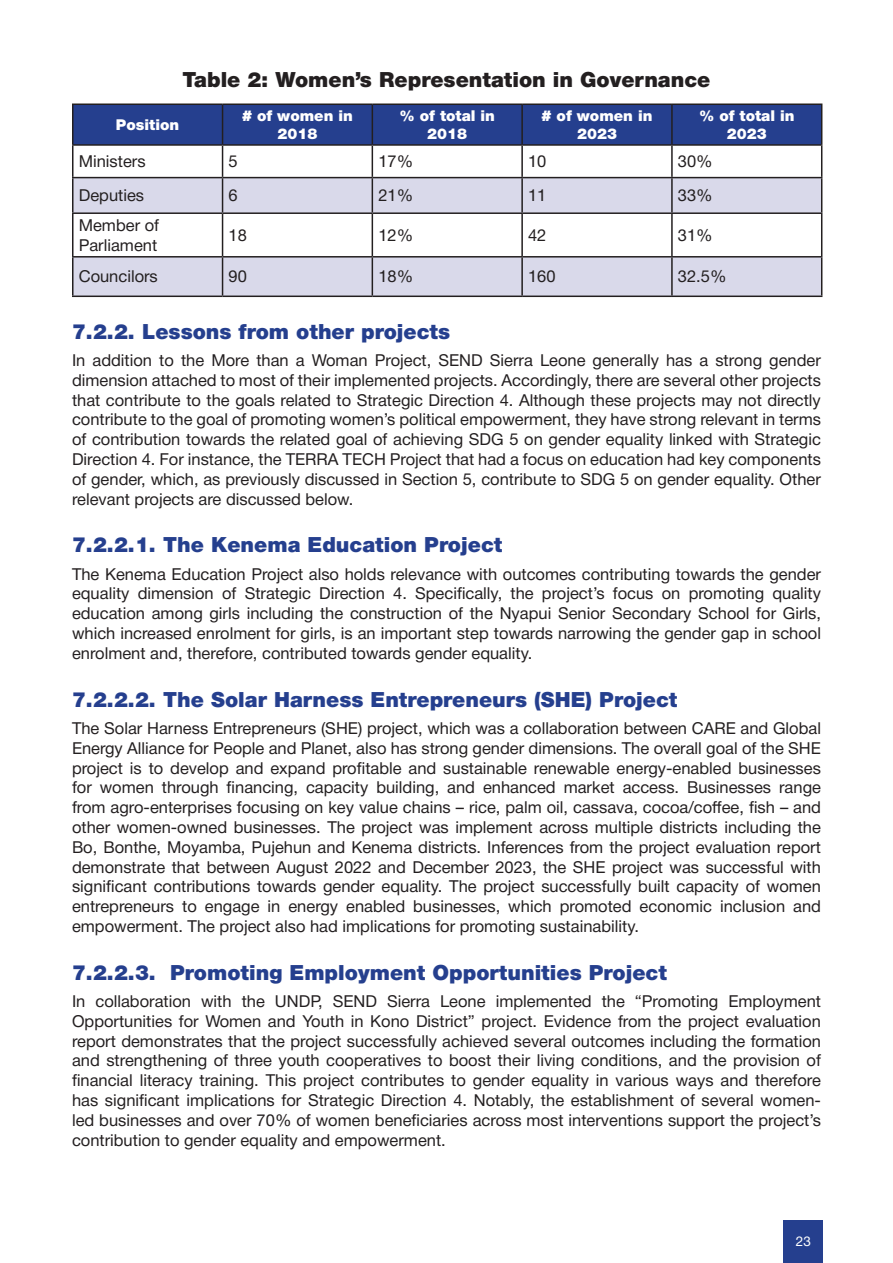
<style>
.page{position:relative;width:893px;height:1263px;background:#fff}
.page>*{position:absolute;margin:0;border:0;box-sizing:border-box;transform-origin:0 0}
.SM_Inlay_Headings{font:900 21px "Helvetica Neue";color:#253f8e}
.Sub_Headings{font:900 21px "Helvetica Neue";color:#231f20}
.Body_Copy{font:16.5px/19.8px "Helvetica Neue";color:#231f20;text-align:justify}
.Body_Copy-2{font:900 15px/18px "Helvetica Neue";color:#fff;text-align:center}
.t1{font:13.5px "Helvetica Neue";color:#fff}
</style>
<div class="page">
<div style="left:784px;top:1220px;width:39px;height:43px;background:#253f8e"></div>
<div style="left:74px;top:105px;width:747px;height:39px;background:#253f8e"></div>
<svg style="left:74px;top:178px;width:747px;height:118px;fill:#d9d9ea"></svg>
<hr style="left:72px;top:103px;width:151px;height:2px;background:#231f20">
<hr style="left:72px;top:105px;width:2px;height:39px;background:#231f20">
<hr style="left:223px;top:103px;width:149px;height:2px;background:#231f20">
<hr style="left:222px;top:105px;width:1px;height:39px;background:#231f20">
<hr style="left:372px;top:103px;width:150px;height:2px;background:#231f20">
<hr style="left:372px;top:105px;width:1px;height:39px;background:#231f20">
<hr style="left:522px;top:103px;width:150px;height:2px;background:#231f20">
<hr style="left:521px;top:105px;width:2px;height:39px;background:#231f20">
<hr style="left:672px;top:103px;width:150px;height:2px;background:#231f20">
<hr style="left:671px;top:105px;width:2px;height:39px;background:#231f20">
<hr style="left:821px;top:105px;width:1px;height:39px;background:#231f20">
<hr style="left:72px;top:144px;width:151px;height:2px;background:#231f20">
<hr style="left:72px;top:146px;width:2px;height:31px;background:#231f20">
<hr style="left:223px;top:144px;width:149px;height:2px;background:#231f20">
<hr style="left:222px;top:146px;width:1px;height:31px;background:#231f20">
<hr style="left:372px;top:144px;width:150px;height:2px;background:#231f20">
<hr style="left:372px;top:146px;width:1px;height:31px;background:#231f20">
<hr style="left:522px;top:144px;width:150px;height:2px;background:#231f20">
<hr style="left:521px;top:146px;width:2px;height:31px;background:#231f20">
<hr style="left:672px;top:144px;width:150px;height:2px;background:#231f20">
<hr style="left:671px;top:146px;width:2px;height:31px;background:#231f20">
<hr style="left:821px;top:146px;width:1px;height:31px;background:#231f20">
<hr style="left:72px;top:177px;width:151px;height:1px;background:#231f20">
<hr style="left:72px;top:178px;width:2px;height:34px;background:#231f20">
<hr style="left:223px;top:177px;width:149px;height:1px;background:#231f20">
<hr style="left:222px;top:178px;width:1px;height:34px;background:#231f20">
<hr style="left:372px;top:177px;width:150px;height:1px;background:#231f20">
<hr style="left:372px;top:178px;width:1px;height:34px;background:#231f20">
<hr style="left:522px;top:177px;width:150px;height:1px;background:#231f20">
<hr style="left:521px;top:178px;width:2px;height:34px;background:#231f20">
<hr style="left:672px;top:177px;width:150px;height:1px;background:#231f20">
<hr style="left:671px;top:178px;width:2px;height:34px;background:#231f20">
<hr style="left:821px;top:178px;width:1px;height:34px;background:#231f20">
<hr style="left:72px;top:212px;width:151px;height:2px;background:#231f20">
<hr style="left:72px;top:214px;width:2px;height:42px;background:#231f20">
<hr style="left:223px;top:212px;width:149px;height:2px;background:#231f20">
<hr style="left:222px;top:214px;width:1px;height:42px;background:#231f20">
<hr style="left:372px;top:212px;width:150px;height:2px;background:#231f20">
<hr style="left:372px;top:214px;width:1px;height:42px;background:#231f20">
<hr style="left:522px;top:212px;width:150px;height:2px;background:#231f20">
<hr style="left:521px;top:214px;width:2px;height:42px;background:#231f20">
<hr style="left:672px;top:212px;width:150px;height:2px;background:#231f20">
<hr style="left:671px;top:214px;width:2px;height:42px;background:#231f20">
<hr style="left:821px;top:214px;width:1px;height:42px;background:#231f20">
<hr style="left:72px;top:256px;width:151px;height:2px;background:#231f20">
<hr style="left:72px;top:258px;width:2px;height:38px;background:#231f20">
<hr style="left:223px;top:256px;width:149px;height:2px;background:#231f20">
<hr style="left:222px;top:258px;width:1px;height:38px;background:#231f20">
<hr style="left:372px;top:256px;width:150px;height:2px;background:#231f20">
<hr style="left:372px;top:258px;width:1px;height:38px;background:#231f20">
<hr style="left:522px;top:256px;width:150px;height:2px;background:#231f20">
<hr style="left:521px;top:258px;width:2px;height:38px;background:#231f20">
<hr style="left:672px;top:256px;width:150px;height:2px;background:#231f20">
<hr style="left:671px;top:258px;width:2px;height:38px;background:#231f20">
<hr style="left:821px;top:258px;width:1px;height:38px;background:#231f20">
<hr style="left:72px;top:296px;width:151px;height:1px;background:#231f20">
<hr style="left:223px;top:296px;width:149px;height:1px;background:#231f20">
<hr style="left:372px;top:296px;width:150px;height:1px;background:#231f20">
<hr style="left:522px;top:296px;width:150px;height:1px;background:#231f20">
<hr style="left:672px;top:296px;width:150px;height:1px;background:#231f20">
<p class="Sub_Headings" style="left:183px;top:63px;width:529px">Table 2: Women’s Representation in Governance</p>
<p class="Body_Copy-2" style="left:116px;top:116px;width:65px">Position</p>
<p class="Body_Copy-2" style="left:242px;top:107px;width:112px"># of women in<br>2018</p>
<p class="Body_Copy-2" style="left:399px;top:107px;width:97px">% of total in<br>2018</p>
<p class="Body_Copy-2" style="left:542px;top:107px;width:112px"># of women in<br>2023</p>
<p class="Body_Copy-2" style="left:699px;top:107px;width:97px">% of total in<br>2023</p>
<p class="Body_Copy" style="left:79px;top:152px;width:68px">Ministers</p>
<p class="Body_Copy" style="left:229px;top:152px;width:11px">5</p>
<p class="Body_Copy" style="left:378px;top:152px;width:36px">17%</p>
<p class="Body_Copy" style="left:528px;top:152px;width:20px">10</p>
<p class="Body_Copy" style="left:678px;top:152px;width:36px">30%</p>
<p class="Body_Copy" style="left:79px;top:186px;width:67px">Deputies</p>
<p class="Body_Copy" style="left:229px;top:186px;width:11px">6</p>
<p class="Body_Copy" style="left:378px;top:186px;width:36px">21%</p>
<p class="Body_Copy" style="left:528px;top:186px;width:20px">11</p>
<p class="Body_Copy" style="left:678px;top:186px;width:36px">33%</p>
<p class="Body_Copy" style="left:79px;top:216px;width:82px">Member of<br>Parliament</p>
<p class="Body_Copy" style="left:229px;top:226px;width:20px">18</p>
<p class="Body_Copy" style="left:378px;top:226px;width:36px">12%</p>
<p class="Body_Copy" style="left:528px;top:226px;width:20px">42</p>
<p class="Body_Copy" style="left:678px;top:226px;width:36px">31%</p>
<p class="Body_Copy" style="left:79px;top:268px;width:81px">Councilors</p>
<p class="Body_Copy" style="left:229px;top:268px;width:20px">90</p>
<p class="Body_Copy" style="left:378px;top:268px;width:36px">18%</p>
<p class="Body_Copy" style="left:528px;top:268px;width:29px">160</p>
<p class="Body_Copy" style="left:678px;top:268px;width:50px">32.5%</p>
<p class="SM_Inlay_Headings" style="left:72px;top:315px;width:380px">7.2.2. Lessons from other projects</p>
<p class="Body_Copy" style="left:72px;top:351px;width:750px">In addition to the More than a Woman Project, SEND Sierra Leone generally has a strong gender dimension attached to most of their implemented projects. Accordingly, there are several other projects that contribute to the goals related to Strategic Direction 4. Although these projects may not directly contribute to the goal of promoting women’s political empowerment, they have strong relevant in terms of contribution towards the related goal of achieving SDG 5 on gender equality linked with Strategic Direction 4. For instance, the TERRA TECH Project that had a focus on education had key components of gender, which, as previously discussed in Section 5, contribute to SDG 5 on gender equality. Other relevant projects are discussed below.</p>
<p class="SM_Inlay_Headings" style="left:72px;top:528px;width:432px">7.2.2.1. The Kenema Education Project</p>
<p class="Body_Copy" style="left:72px;top:565px;width:750px">The Kenema Education Project also holds relevance with outcomes contributing towards the gender equality dimension of Strategic Direction 4. Specifically, the project’s focus on promoting quality education among girls including the construction of the Nyapui Senior Secondary School for Girls, which increased enrolment for girls, is an important step towards narrowing the gender gap in school enrolment and, therefore, contributed towards gender equality.</p>
<p class="SM_Inlay_Headings" style="left:72px;top:683px;width:607px">7.2.2.2. The Solar Harness Entrepreneurs (SHE) Project</p>
<p class="Body_Copy" style="left:72px;top:719px;width:750px">The Solar Harness Entrepreneurs (SHE) project, which was a collaboration between CARE and Global Energy Alliance for People and Planet, also has strong gender dimensions. The overall goal of the SHE project is to develop and expand profitable and sustainable renewable energy-enabled businesses for women through financing, capacity building, and enhanced market access. Businesses range from agro-enterprises focusing on key value chains – rice, palm oil, cassava, cocoa/coffee, fish – and other women-owned businesses. The project was implement across multiple districts including the Bo, Bonthe, Moyamba, Pujehun and Kenema districts. Inferences from the project evaluation report demonstrate that between August 2022 and December 2023, the SHE project was successful with significant contributions towards gender equality. The project successfully built capacity of women entrepreneurs to engage in energy enabled businesses, which promoted economic inclusion and empowerment. The project also had implications for promoting sustainability.</p>
<p class="SM_Inlay_Headings" style="left:72px;top:956px;width:596px">7.2.2.3. Promoting Employment Opportunities Project</p>
<p class="Body_Copy" style="left:72px;top:992px;width:750px">In collaboration with the UNDP, SEND Sierra Leone implemented the “Promoting Employment Opportunities for Women and Youth in Kono District” project. Evidence from the project evaluation report demonstrates that the project successfully achieved several outcomes including the formation and strengthening of three youth cooperatives to boost their living conditions, and the provision of financial literacy training. This project contributes to gender equality in various ways and therefore has significant implications for Strategic Direction 4. Notably, the establishment of several women&shy;led businesses and over 70% of women beneficiaries across most interventions support the project’s contribution to gender equality and empowerment.</p>
<p class="t1" style="left:796px;top:1231px;width:17px">23</p>
</div>
